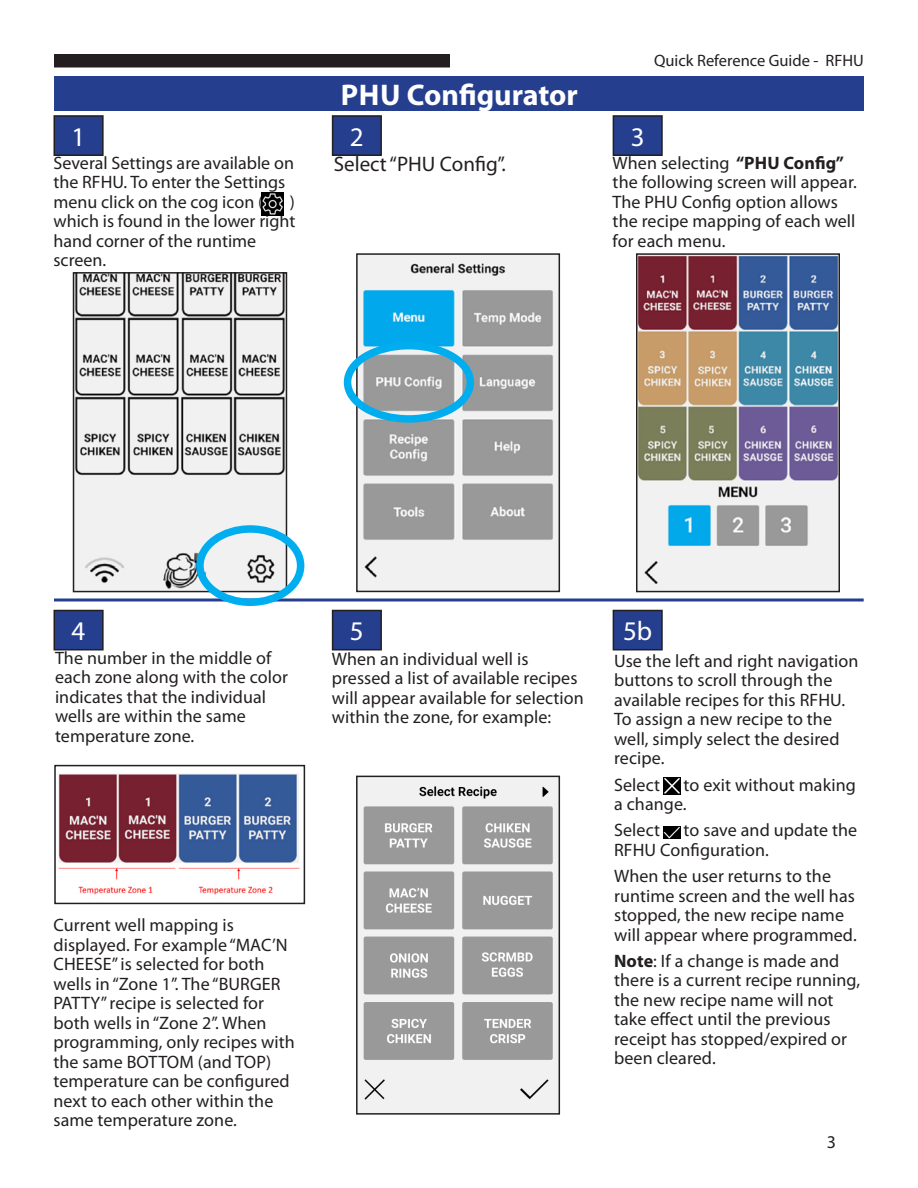
<style>
.page{position:relative;width:918px;height:1188px;background:#fff}
.page>*{position:absolute;margin:0;border:0;box-sizing:border-box;transform-origin:0 0}
.t1{font:700 30px "Myriad Pro";color:#fff}
.t2{font:27px "Myriad Pro";color:#fff}
.t3{font:21px "Myriad Pro";color:#231f20}
.DUKE_Body_Text{font:18px/19.5px "Myriad Pro";letter-spacing:.005em;color:#231f20}
.DUKE_Caution{font:18px/19.5px "Myriad Pro";color:#231f20}
.t4{font:16.5px "Myriad Pro";color:#231f20}
.s1{font-weight:700}
</style>
<div class="page">
<div style="left:54px;top:54px;width:396px;height:14px;background:#231f20"></div>
<div style="left:54px;top:76px;width:810px;height:35px;background:#253f8e"></div>
<hr style="left:54px;top:599px;width:810px;height:3px;background:#253f8e">
<div style="left:54px;top:116px;width:49px;height:39px;background:#253f8e"></div>
<div style="left:54px;top:115px;width:50px;height:41px;border:2px solid #231f20"></div>
<div style="left:333px;top:116px;width:48px;height:39px;background:#253f8e"></div>
<div style="left:332px;top:115px;width:50px;height:41px;border:2px solid #231f20"></div>
<div style="left:333px;top:610px;width:48px;height:40px;background:#253f8e"></div>
<div style="left:332px;top:610px;width:50px;height:40px;border:2px solid #231f20"></div>
<div style="left:613px;top:116px;width:49px;height:39px;background:#253f8e"></div>
<div style="left:613px;top:115px;width:50px;height:41px;border:2px solid #231f20"></div>
<div style="left:613px;top:610px;width:49px;height:40px;background:#253f8e"></div>
<div style="left:613px;top:610px;width:50px;height:40px;border:2px solid #231f20"></div>
<div style="left:54px;top:610px;width:49px;height:40px;background:#253f8e"></div>
<div style="left:54px;top:610px;width:50px;height:40px;border:2px solid #231f20"></div>
<img style="left:262px;top:193px;width:21px;height:22px">
<img style="left:76px;top:275px;width:208px;height:314px">
<div style="left:73px;top:272px;width:214px;height:320px;border:2px solid #231f20"></div>
<img style="left:359px;top:256px;width:198px;height:333px">
<div style="left:356px;top:253px;width:204px;height:339px;border:2px solid #231f20"></div>
<div style="left:344px;top:342px;width:130px;height:81px;border:8px solid #00aeef;border-radius:50%"></div>
<div style="left:196px;top:525px;width:108px;height:81px;border:8px solid #00aeef;border-radius:50%"></div>
<img style="left:639px;top:256px;width:198px;height:333px">
<div style="left:636px;top:253px;width:204px;height:339px;border:2px solid #231f20"></div>
<img style="left:58px;top:773px;width:242px;height:122px">
<div style="left:54px;top:765px;width:251px;height:139px;border:2px solid #231f20"></div>
<img style="left:359px;top:779px;width:198px;height:333px">
<div style="left:356px;top:776px;width:204px;height:339px;border:2px solid #231f20"></div>
<img style="left:663px;top:777px;width:18px;height:17px">
<img style="left:663px;top:826px;width:18px;height:13px">
<p class="t1" style="left:341px;top:76px;width:239px">PHU Configurator</p>
<p class="t2" style="left:72px;top:120px;width:15px">1</p>
<p class="t2" style="left:350px;top:120px;width:15px">2</p>
<p class="t4" style="left:654px;top:51px;width:211px">Quick Reference Guide - RFHU</p>
<p class="t2" style="left:631px;top:120px;width:15px">3</p>
<p class="DUKE_Caution" style="left:54px;top:153px;width:242px">Several Settings are available on the RFHU. To enter the Settings menu click on the cog icon (</p>
<p class="DUKE_Caution" style="left:54px;top:192px;width:243px;text-indent:236px">) which is found in the lower right hand corner of the runtime screen.</p>
<p class="t3" style="left:334px;top:151px;width:174px">Select “PHU Config”.</p>
<p class="DUKE_Body_Text" style="left:613px;top:153px;width:246px">When selecting <span class="s1">“PHU Config” </span>the following screen will appear.<br>The PHU Config option allows the recipe mapping of each well for each menu.</p>
<p class="t2" style="left:72px;top:615px;width:15px">4</p>
<p class="t2" style="left:623px;top:615px;width:31px">5b</p>
<p class="t2" style="left:350px;top:615px;width:15px">5</p>
<p class="DUKE_Body_Text" style="left:55px;top:648px;width:234px">The number in the middle of each zone along with the color indicates that the individual wells are within the same temperature zone.</p>
<p class="DUKE_Body_Text" style="left:54px;top:915px;width:243px">Current well mapping is displayed. For example “MAC’N<br>CHEESE” is selected for both wells in “Zone 1”. The “BURGER<br>PATTY” recipe is selected for both wells in “Zone 2”. When programming, only recipes with the same BOTTOM (and TOP) temperature can be configured next to each other within the same temperature zone.</p>
<p class="DUKE_Body_Text" style="left:332px;top:649px;width:254px">When an individual well is pressed a list of available recipes will appear available for selection within the zone, for example:</p>
<p class="DUKE_Body_Text" style="left:614px;top:651px;width:246px">Use the left and right navigation buttons to scroll through the available recipes for this RFHU.<br>To assign a new recipe to the well, simply select the desired recipe.</p>
<p class="DUKE_Body_Text" style="left:614px;top:775px;width:47px">Select</p>
<p class="DUKE_Body_Text" style="left:614px;top:775px;width:243px;text-indent:69px">to exit without making a change.</p>
<p class="DUKE_Body_Text" style="left:614px;top:820px;width:47px">Select</p>
<p class="DUKE_Body_Text" style="left:614px;top:820px;width:245px;text-indent:69px">to save and update the<br>RFHU Configuration.</p>
<p class="DUKE_Body_Text" style="left:614px;top:866px;width:244px">When the user returns to the runtime screen and the well has stopped, the new recipe name will appear where programmed.</p>
<p class="DUKE_Body_Text" style="left:614px;top:951px;width:248px"><span class="s1">Note</span>: If a change is made and there is a current recipe running, the new recipe name will not take effect until the previous receipt has stopped/expired or been cleared.</p>
<p class="DUKE_Body_Text" style="left:827px;top:1131px;width:11px">3</p>
</div>
